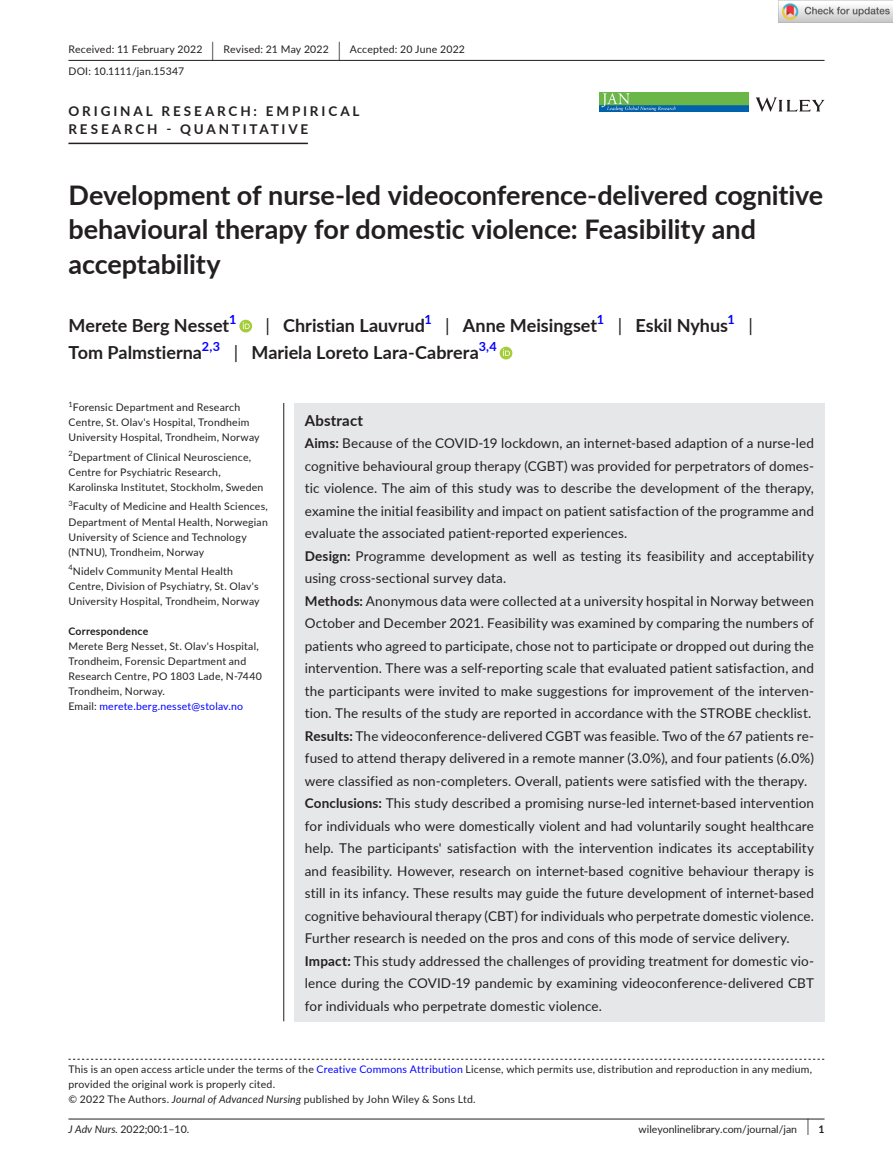
<style>
.page{position:relative;width:893px;height:1174px;background:#fff}
.page>*{position:absolute;margin:0;border:0;box-sizing:border-box;transform-origin:0 0}
.t1{font:700 27px/34.5px "Lato";letter-spacing:-.005em;color:#231f20}
.t2{font:700 18px "Lato";color:#231f20}
.t3{font:18px "Lato";color:#231f20}
.t4{font:700 15px "Lato";letter-spacing:.015em;color:#231f20}
.t5{font:13.5px/22.5px "Lato";letter-spacing:.01em;color:#231f20}
.t6{font:700 13.5px/18px "Lato";letter-spacing:.21em;color:#231f20}
.t7{font:700 12.6px "Lato";color:#00f}
.t8{font:10.5px/15px "Lato";letter-spacing:.02em;color:#231f20}
.t9{font:10.5px "Lato";color:#231f20}
.t10{font:700 10.5px "Lato";letter-spacing:.02em;color:#231f20}
.s1{font-size:19.65px}
.s2{font-weight:400}
.s3{color:#00f}
.s4{font-weight:700}
.s5{font-style:italic}
.s6{font-size:17.4px}
</style>
<div class="page">
<hr style="left:68px;top:1118px;width:756px;height:1px;background:#231f20">
<svg style="left:756px;top:97px;width:68px;height:15px"></svg>
<img style="left:599px;top:92px;width:149px;height:20px">
<hr style="left:68px;top:60px;width:756px;height:1px;background:#231f20">
<hr style="left:68px;top:143px;width:240px;height:1px;background:#231f20">
<svg style="left:239px;top:320px;width:13px;height:12px"></svg>
<svg style="left:243px;top:322px;width:7px;height:7px"></svg>
<div style="left:500px;top:347px;width:12px;height:12px;background:#a5cd39;border-radius:50%"></div>
<svg style="left:503px;top:349px;width:7px;height:7px"></svg>
<svg style="left:68px;top:1058px;width:756px;height:1px"></svg>
<div style="left:294px;top:403px;width:530px;height:618px;background:#e6e7e9"></div>
<hr style="left:283px;top:403px;width:1px;height:618px;background:#231f20">
<img style="left:779px;top:0;width:114px;height:23px">
<p class="t8" style="left:68px;top:38px;width:398px;line-height:21.8px">Received: 11 February 2022 <span class="s1">|</span> Revised: 21 May 2022 <span class="s1">|</span> Accepted: 20 June 2022<br>DOI: 10.1111/jan.15347</p>
<p class="t6" style="left:68px;top:102px;width:293px">ORIGINAL RESEARCH: EMPIRICAL<br>RESEARCH - QUANTITATIVE</p>
<h1 class="t1" style="left:68px;top:177px;width:756px">Development of nurse-led videoconference-delivered cognitive behavioural therapy for domestic violence: Feasibility and acceptability</h1>
<h2 class="t2" style="left:68px;top:313px;width:162px">Merete Berg Nesset</h2>
<p class="t7" style="left:229px;top:310px;width:9px">1</p>
<h2 class="t2" style="left:266px;top:313px;width:161px"><span class="s2">|</span> Christian Lauvrud</h2>
<p class="t7" style="left:424px;top:310px;width:9px">1</p>
<h2 class="t2" style="left:445px;top:313px;width:153px"><span class="s2">|</span> Anne Meisingset</h2>
<p class="t7" style="left:597px;top:310px;width:9px">1</p>
<h2 class="t2" style="left:618px;top:313px;width:112px"><span class="s2">|</span> Eskil Nyhus</h2>
<p class="t7" style="left:727px;top:310px;width:9px">1</p>
<h2 class="t3" style="left:748px;top:313px;width:6px">|</h2>
<h2 class="t2" style="left:68px;top:340px;width:135px">Tom Palmstierna</h2>
<p class="t7" style="left:202px;top:337px;width:20px">2,3</p>
<h2 class="t2" style="left:234px;top:340px;width:247px"><span class="s2">|</span> Mariela Loreto Lara-Cabrera</h2>
<p class="t7" style="left:479px;top:337px;width:19px">3,4</p>
<p class="t8" style="left:68px;top:400px;width:193px"><sup>1</sup>Forensic Department and Research<br>Centre, St. Olav's Hospital, Trondheim<br>University Hospital, Trondheim, Norway</p>
<p class="t8" style="left:68px;top:449px;width:196px"><sup>2</sup>Department of Clinical Neuroscience,<br>Centre for Psychiatric Research,<br>Karolinska Institutet, Stockholm, Sweden</p>
<p class="t8" style="left:68px;top:499px;width:201px"><sup>3</sup>Faculty of Medicine and Health Sciences, Department of Mental Health, Norwegian University of Science and Technology (NTNU), Trondheim, Norway</p>
<p class="t8" style="left:68px;top:563px;width:193px"><sup>4</sup>Nidelv Community Mental Health<br>Centre, Division of Psychiatry, St. Olav's<br>University Hospital, Trondheim, Norway</p>
<p class="t10" style="left:68px;top:623px;width:81px">Correspondence</p>
<p class="t8" style="left:68px;top:638px;width:195px">Merete Berg Nesset, St. Olav's Hospital, Trondheim, Forensic Department and Research Centre, PO 1803 Lade, N-7440<br>Trondheim, Norway.<br>Email: <span class="s3">merete.berg.nesset@stolav.no</span></p>
<p class="t4" style="left:305px;top:409px;width:60px">Abstract</p>
<p class="t5" style="left:305px;top:431px;width:511px"><span class="s4">Aims:</span> Because of the COVID-19 lockdown, an internet-based adaption of a nurse-led cognitive behavioural group therapy (CGBT) was provided for perpetrators of domes&shy;tic violence. The aim of this study was to describe the development of the therapy, examine the initial feasibility and impact on patient satisfaction of the programme and evaluate the associated patient-reported experiences.<br><span class="s4">Design:</span> Programme development as well as testing its feasibility and acceptability using cross-sectional survey data.<br><span class="s4">Methods:</span> Anonymous data were collected at a university hospital in Norway between October and December 2021. Feasibility was examined by comparing the numbers of patients who agreed to participate, chose not to participate or dropped out during the intervention. There was a self-reporting scale that evaluated patient satisfaction, and the participants were invited to make suggestions for improvement of the interven&shy;tion. The results of the study are reported in accordance with the STROBE checklist.<br><span class="s4">Results:</span> The videoconference-delivered CGBT was feasible. Two of the 67 patients re&shy;fused to attend therapy delivered in a remote manner (3.0%), and four patients (6.0%) were classified as non-completers. Overall, patients were satisfied with the therapy.<br><span class="s4">Conclusions:</span> This study described a promising nurse-led internet-based intervention for individuals who were domestically violent and had voluntarily sought healthcare help. The participants' satisfaction with the intervention indicates its acceptability and feasibility. However, research on internet-based cognitive behaviour therapy is still in its infancy. These results may guide the future development of internet-based cognitive behavioural therapy (CBT) for individuals who perpetrate domestic violence.<br>Further research is needed on the pros and cons of this mode of service delivery.<br><span class="s4">Impact:</span> This study addressed the challenges of providing treatment for domestic vio&shy;lence during the COVID-19 pandemic by examining videoconference-delivered CBT for individuals who perpetrate domestic violence.</p>
<p class="t8" style="left:68px;top:1061px;width:745px">This is an open access article under the terms of the <span class="s3">Creative Commons Attribution</span> License, which permits use, distribution and reproduction in any medium, provided the original work is properly cited.<br>© 2022 The Authors. <span class="s5">Journal of Advanced Nursing</span> published by John Wiley &amp; Sons Ltd.</p>
<p class="t8" style="left:68px;top:1121px;width:122px"><span class="s5">J Adv Nurs.</span> 2022;00:1–10.</p>
<p class="t9" style="left:639px;top:1121px;width:187px">wileyonlinelibrary.com/journal/jan <span class="s6">|</span> <span class="s4">1</span></p>
</div>
